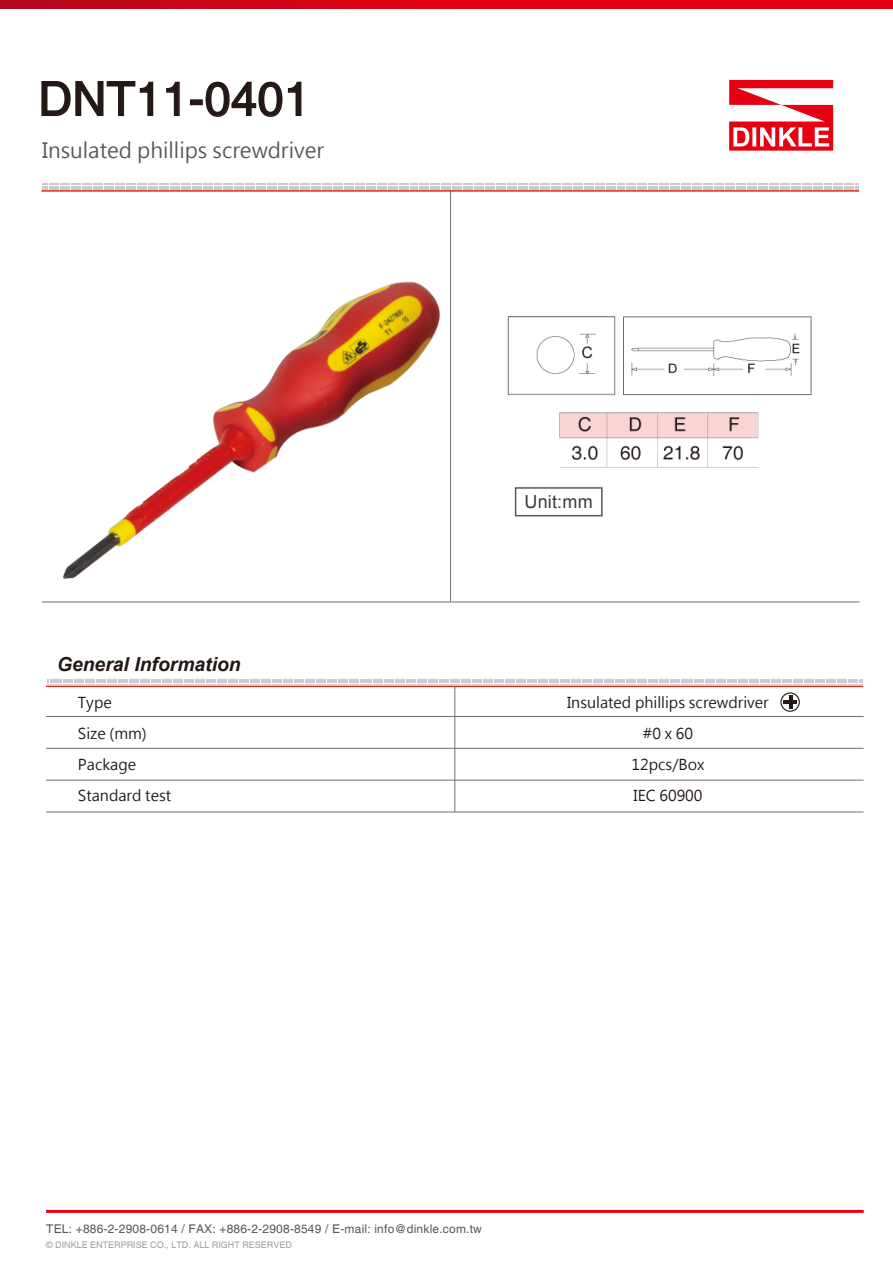
<style>
.page{position:relative;width:893px;height:1263px;background:#fff}
.page>*{position:absolute;margin:0;border:0;box-sizing:border-box;transform-origin:0 0}
.t1{font:46.65px "Helvetica";letter-spacing:.01em;color:#231815}
.t2{font:20.85px "Microsoft Jheng Hei";color:#595757}
.t3{font:italic 700 19.35px "Arial";color:#231815}
.t4{font:18px "Arial";letter-spacing:.01em;color:#3e3a39}
.t5{font:14.85px/31.2px "Microsoft Jheng Hei";color:#231815;text-align:center}
.t6{font:12px "Helvetica";letter-spacing:.015em;color:#595757}
.t7{font:9px "Helvetica";color:#9e9e9f}
</style>
<div class="page">
<svg style="left:0;top:0;width:893px;height:8px;background:#d80215"></svg>
<hr style="left:42px;top:602px;width:817px;height:1px;background:#717071">
<hr style="left:450px;top:190px;width:1px;height:412px;background:#717071">
<hr style="left:42px;top:190px;width:817px;height:2px;background:#d7281a">
<svg style="left:42px;top:183px;width:816px;height:7px"></svg>
<svg style="left:41px;top:81px;width:113px;height:35px"></svg>
<svg style="left:166px;top:81px;width:14px;height:35px"></svg>
<div style="left:190px;top:100px;width:13px;height:5px;border:2px solid #231815"></div>
<svg style="left:205px;top:81px;width:97px;height:36px"></svg>
<svg style="left:729px;top:80px;width:104px;height:71px"></svg>
<hr style="left:46px;top:1210px;width:818px;height:3px;background:#e50012">
<img style="left:63px;top:252px;width:389px;height:336px">
<img style="left:507px;top:316px;width:305px;height:201px">
<div style="left:515px;top:487px;width:88px;height:29px;border:2px solid #595757"></div>
<hr style="left:46px;top:716px;width:818px;height:1px;background:#717071">
<hr style="left:46px;top:748px;width:818px;height:1px;background:#717071">
<hr style="left:46px;top:780px;width:818px;height:1px;background:#717071">
<hr style="left:46px;top:812px;width:818px;height:1px;background:#717071">
<hr style="left:455px;top:686px;width:1px;height:126px;background:#717071">
<hr style="left:46px;top:685px;width:817px;height:2px;background:#e62117">
<svg style="left:48px;top:679px;width:814px;height:6px"></svg>
<div style="left:780px;top:692px;width:20px;height:20px;border:1px solid #231815;border-radius:50%"></div>
<hr style="left:784px;top:700px;width:13px;height:4px;background:#231815">
<hr style="left:789px;top:695px;width:3px;height:14px;background:#231815">
<h1 class="t1" style="left:38px;top:72px;width:273px">DNT11-0401</h1>
<h2 class="t2" style="left:42px;top:137px;width:284px">Insulated phillips screwdriver</h2>
<h3 class="t3" style="left:57px;top:651px;width:185px">General Information</h3>
<p class="t5" style="left:78px;top:687px;width:95px;text-align:left">Type<br>Size (mm)<br>Package<br>Standard test</p>
<p class="t4" style="left:525px;top:490px;width:70px">Unit:mm</p>
<p class="t5" style="left:567px;top:687px;width:203px">Insulated phillips screwdriver #0 x 60<br>12pcs/Box<br>IEC 60900</p>
<p class="t6" style="left:46px;top:1222px;width:437px">TEL: +886-2-2908-0614 / FAX: +886-2-2908-8549 / E-mail: info@dinkle.com.tw</p>
<p class="t7" style="left:46px;top:1240px;width:247px">© DINKLE ENTERPRISE CO., LTD. ALL RIGHT RESERVED</p>
</div>
